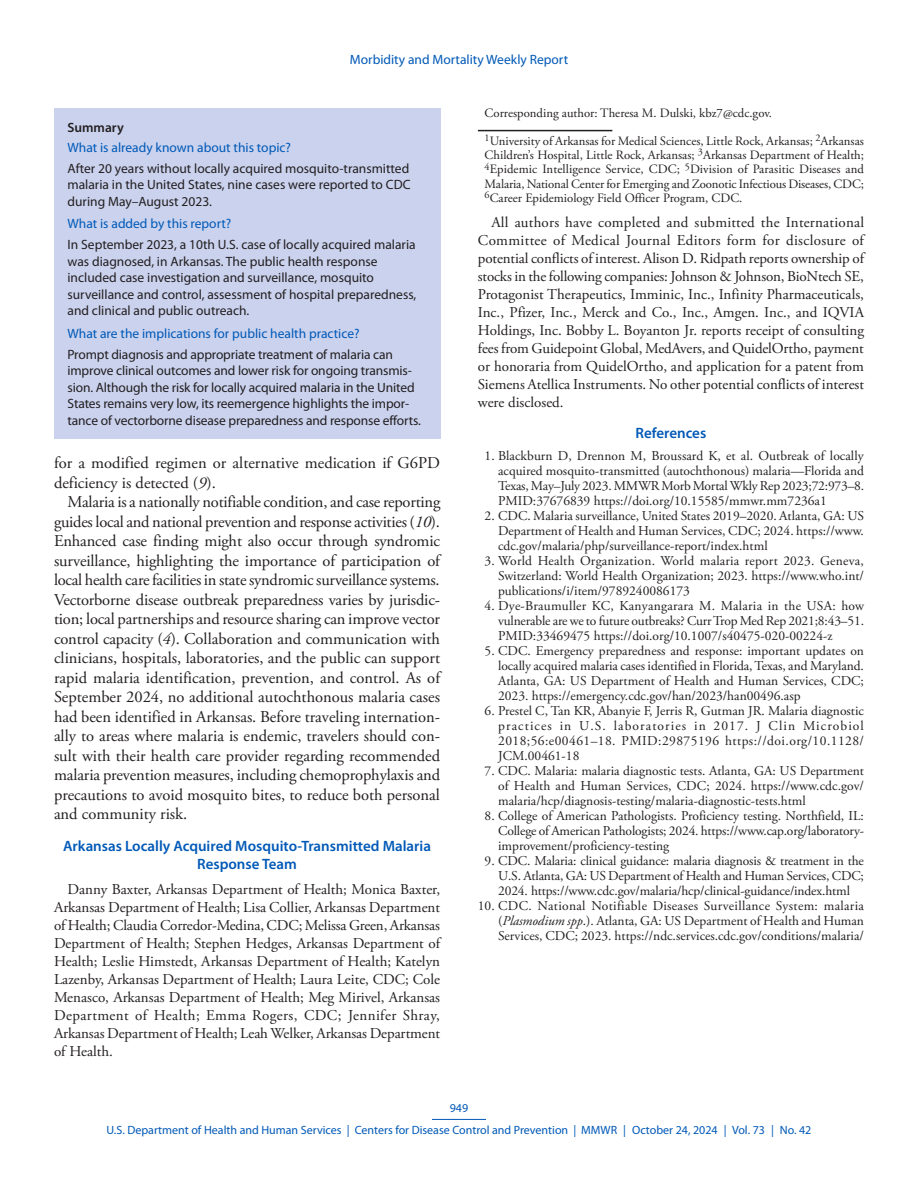
<style>
.page{position:relative;width:918px;height:1188px;background:#fff}
.page>*{position:absolute;margin:0;border:0;box-sizing:border-box;transform-origin:0 0}
.Paragraph{font:16.5px/19.5px "Adobe Garamond Pro";color:#231f20}
.Conflict_of_Interest{font:15px/18px "Adobe Garamond Pro";letter-spacing:-.005em;color:#231f20;text-align:justify}
.Committee_Workgroup_Names{font:15px/18px "Adobe Garamond Pro";letter-spacing:-.005em;color:#231f20;text-align:justify}
.Committee_Workgroup_Title{font:600 15px/18px "Myriad Pro";color:#0059b7;text-align:center}
.Ref_Title{font:600 15px "Myriad Pro";color:#0059b7}
.Reference_10{font:13.5px/15px "Adobe Garamond Pro";color:#231f20;text-align:justify}
.Summary_Box_Text{font:13.5px/16.5px "Myriad Pro";letter-spacing:-.01em;color:#231f20}
.Summary_Box_Heading{font:13.5px "Myriad Pro";color:#0059b7}
.Summary_Box_Ttile{font:600 13.5px "Myriad Pro";color:#231f20}
.Author_Affiliations{font:12.75px/14.2px "Adobe Garamond Pro";color:#231f20;text-align:justify}
.Corresponding_Author{font:12.75px "Adobe Garamond Pro";color:#231f20}
.t1{font:12px/21.8px "Myriad Pro";color:#0059b7;text-align:center}
.s1{font-style:italic}
</style>
<div class="page">
<hr style="left:432px;top:1119px;width:54px;height:1px;background:#0059b7">
<div style="left:54px;top:108px;width:386px;height:330px;background:#cad2ee"></div>
<hr style="left:478px;top:130px;width:134px;height:1px;background:#231f20">
<p class="Summary_Box_Heading" style="left:350px;top:52px;width:220px">Morbidity and Mortality Weekly Report</p>
<h1 class="Summary_Box_Ttile" style="left:68px;top:120px;width:58px">Summary</h1>
<h1 class="Summary_Box_Heading" style="left:68px;top:140px;width:225px">What is already known about this topic?</h1>
<p class="Summary_Box_Text" style="left:68px;top:160px;width:345px;text-align:justify">After 20 years without locally acquired mosquito-transmitted malaria in the United States, nine cases were reported to CDC during May–August 2023.</p>
<h1 class="Summary_Box_Heading" style="left:68px;top:216px;width:165px">What is added by this report?</h1>
<p class="Summary_Box_Text" style="left:68px;top:237px;width:350px">In September 2023, a 10th U.S. case of locally acquired malaria was diagnosed, in Arkansas. The public health response included case investigation and surveillance, mosquito surveillance and control, assessment of hospital preparedness, and clinical and public outreach.</p>
<h1 class="Summary_Box_Heading" style="left:68px;top:326px;width:294px">What are the implications for public health practice?</h1>
<p class="Summary_Box_Text" style="left:68px;top:346px;width:355px">Prompt diagnosis and appropriate treatment of malaria can improve clinical outcomes and lower risk for ongoing transmis&shy;sion. Although the risk for locally acquired malaria in the United States remains very low, its reemergence highlights the impor&shy;tance of vectorborne disease preparedness and response efforts.</p>
<p class="Paragraph" style="left:54px;top:454px;width:388px">for a modified regimen or alternative medication if G6PD deficiency is detected (<span class="s1">9</span>).</p>
<p class="Paragraph" style="left:54px;top:493px;width:388px;text-align:justify;text-indent:14px">Malaria is a nationally notifiable condition, and case reporting guides local and national prevention and response activities (<span class="s1">10</span>).<br>Enhanced case finding might also occur through syndromic surveillance, highlighting the importance of participation of local health care facilities in state syndromic surveillance systems.<br>Vectorborne disease outbreak preparedness varies by jurisdic&shy;tion; local partnerships and resource sharing can improve vector control capacity (<span class="s1">4</span>). Collaboration and communication with clinicians, hospitals, laboratories, and the public can support rapid malaria identification, prevention, and control. As of September 2024, no additional autochthonous malaria cases had been identified in Arkansas. Before traveling internation&shy;ally to areas where malaria is endemic, travelers should con&shy;sult with their health care provider regarding recommended malaria prevention measures, including chemoprophylaxis and precautions to avoid mosquito bites, to reduce both personal and community risk.</p>
<p class="Committee_Workgroup_Title" style="left:63px;top:837px;width:369px">Arkansas Locally Acquired Mosquito-Transmitted Malaria<br>Response Team</p>
<p class="Committee_Workgroup_Names" style="left:54px;top:880px;width:388px;text-indent:14px">Danny Baxter, Arkansas Department of Health; Monica Baxter, Arkansas Department of Health; Lisa Collier, Arkansas Department of Health; Claudia Corredor-Medina, CDC; Melissa Green, Arkansas Department of Health; Stephen Hedges, Arkansas Department of Health; Leslie Himstedt, Arkansas Department of Health; Katelyn Lazenby, Arkansas Department of Health; Laura Leite, CDC; Cole Menasco, Arkansas Department of Health; Meg Mirivel, Arkansas Department of Health; Emma Rogers, CDC; Jennifer Shray, Arkansas Department of Health; Leah Welker, Arkansas Department of Health.</p>
<p class="Corresponding_Author" style="left:485px;top:106px;width:289px">Corresponding author: Theresa M. Dulski, kbz7@cdc.gov.</p>
<p class="Author_Affiliations" style="left:485px;top:134px;width:381px"><sup>1</sup>University of Arkansas for Medical Sciences, Little Rock, Arkansas; <sup>2</sup>Arkansas Children’s Hospital, Little Rock, Arkansas; <sup>3</sup>Arkansas Department of Health; <sup>4</sup>Epidemic Intelligence Service, CDC; <sup>5</sup>Division of Parasitic Diseases and Malaria, National Center for Emerging and Zoonotic Infectious Diseases, CDC; <sup>6</sup>Career Epidemiology Field Officer Program, CDC.</p>
<p class="Conflict_of_Interest" style="left:478px;top:214px;width:388px;text-indent:14px">All authors have completed and submitted the International Committee of Medical Journal Editors form for disclosure of potential conflicts of interest. Alison D. Ridpath reports ownership of stocks in the following companies: Johnson &amp; Johnson, BioNtech SE, Protagonist Therapeutics, Imminic, Inc., Infinity Pharmaceuticals, Inc., Pfizer, Inc., Merck and Co., Inc., Amgen. Inc., and IQVIA Holdings, Inc. Bobby L. Boyanton Jr. reports receipt of consulting fees from Guidepoint Global, MedAvers, and QuidelOrtho, payment or honoraria from QuidelOrtho, and application for a patent from Siemens Atellica Instruments. No other potential conflicts of interest were disclosed.</p>
<h1 class="Ref_Title" style="left:636px;top:425px;width:72px">References</h1>
<p class="Reference_10" style="left:498px;top:449px;width:368px;text-indent:-14px">1. Blackburn D, Drennon M, Broussard K, et al. Outbreak of locally acquired mosquito-transmitted (autochthonous) malaria—Florida and Texas, May–July 2023. MMWR Morb Mortal Wkly Rep 2023;72:973–8.<br>PMID:37676839 https://doi.org/10.15585/mmwr.mm7236a1</p>
<p class="Reference_10" style="left:498px;top:509px;width:367px;text-indent:-14px">2. CDC. Malaria surveillance, United States 2019–2020. Atlanta, GA: US Department of Health and Human Services, CDC; 2024. https://www. cdc.gov/malaria/php/surveillance-report/index.html</p>
<p class="Reference_10" style="left:498px;top:554px;width:367px;text-indent:-14px">3. World Health Organization. World malaria report 2023. Geneva, Switzerland: World Health Organization; 2023. https://www.who.int/ publications/i/item/9789240086173</p>
<p class="Reference_10" style="left:498px;top:599px;width:368px;text-indent:-14px">4. Dye-Braumuller KC, Kanyangarara M. Malaria in the USA: how vulnerable are we to future outbreaks? Curr Trop Med Rep 2021;8:43–51.<br>PMID:33469475 https://doi.org/10.1007/s40475-020-00224-z</p>
<p class="Reference_10" style="left:498px;top:644px;width:367px;text-indent:-14px">5. CDC. Emergency preparedness and response: important updates on locally acquired malaria cases identified in Florida, Texas, and Maryland.<br>Atlanta, GA: US Department of Health and Human Services, CDC; 2023. https://emergency.cdc.gov/han/2023/han00496.asp</p>
<p class="Reference_10" style="left:498px;top:704px;width:367px;text-indent:-14px">6. Prestel C, Tan KR, Abanyie F, Jerris R, Gutman JR. Malaria diagnostic practices in U.S. laboratories in 2017. J Clin Microbiol 2018;56:e00461–18. PMID:29875196 https://doi.org/10.1128/ JCM.00461-18</p>
<p class="Reference_10" style="left:498px;top:764px;width:367px;text-indent:-14px">7. CDC. Malaria: malaria diagnostic tests. Atlanta, GA: US Department of Health and Human Services, CDC; 2024. https://www.cdc.gov/ malaria/hcp/diagnosis-testing/malaria-diagnostic-tests.html</p>
<p class="Reference_10" style="left:498px;top:809px;width:367px;text-indent:-14px">8. College of American Pathologists. Proficiency testing. Northfield, IL:<br>College of American Pathologists; 2024. https://www.cap.org/laboratory&shy;improvement/proficiency-testing</p>
<p class="Reference_10" style="left:498px;top:854px;width:367px;text-indent:-14px">9. CDC. Malaria: clinical guidance: malaria diagnosis &amp; treatment in the U.S. Atlanta, GA: US Department of Health and Human Services, CDC; 2024. https://www.cdc.gov/malaria/hcp/clinical-guidance/index.html</p>
<p class="Reference_10" style="left:498px;top:899px;width:367px;text-indent:-20px">10. CDC. National Notifiable Diseases Surveillance System: malaria (<span class="s1">Plasmodium spp</span>.). Atlanta, GA: US Department of Health and Human Services, CDC; 2023. https://ndc.services.cdc.gov/conditions/malaria/</p>
<p class="t1" style="left:107px;top:1098px;width:706px">949<br>U.S. Department of Health and Human Services | Centers for Disease Control and Prevention | MMWR | October 24, 2024 | Vol. 73 | No. 42</p>
</div>
